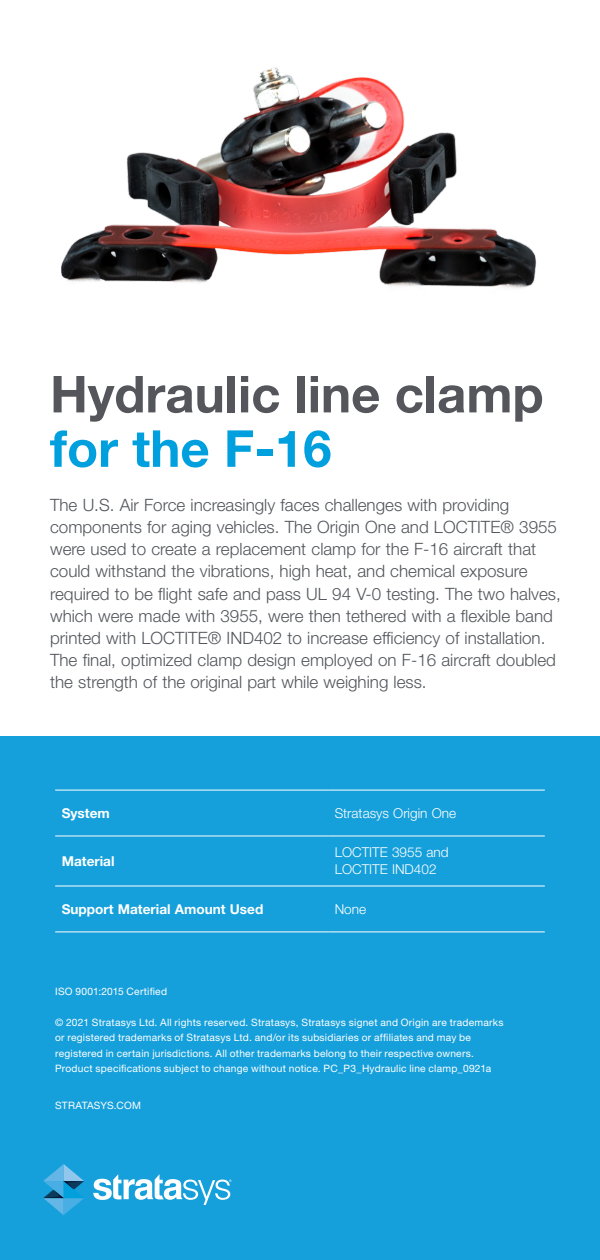
<style>
.page{position:relative;width:600px;height:1260px;background:#fff}
.page>*{position:absolute;margin:0;border:0;box-sizing:border-box;transform-origin:0 0}
.t1{font:700 51px "Helvetica Neue LT Std";color:#54565b}
.t2{font:700 51px "Helvetica Neue LT Std";color:#00a0df}
.t3{font:300 17px/22.1px "Helvetica Neue LT Std";color:#52555b}
.t4{font:300 13.6px/17px "Helvetica Neue LT Std";color:#fff}
.t5{font:700 13.6px "Helvetica Neue LT Std";color:#fff}
.t6{font:10.2px/15.3px "Helvetica Neue LT Std";letter-spacing:.02em;color:#fff}
</style>
<div class="page">
<div style="left:0;top:737px;width:600px;height:523px;background:#16a0db"></div>
<svg style="left:93px;top:1174px;width:139px;height:31px"></svg>
<svg style="left:43px;top:1164px;width:41px;height:51px"></svg>
<hr style="left:55px;top:790px;width:273px;height:1px;background:#fff">
<hr style="left:328px;top:790px;width:217px;height:1px;background:#fff">
<hr style="left:55px;top:836px;width:273px;height:1px;background:#fff">
<hr style="left:328px;top:836px;width:217px;height:1px;background:#fff">
<hr style="left:55px;top:886px;width:273px;height:1px;background:#fff">
<hr style="left:328px;top:886px;width:217px;height:1px;background:#fff">
<hr style="left:55px;top:931px;width:273px;height:1px;background:#fff">
<hr style="left:328px;top:931px;width:217px;height:1px;background:#fff">
<img style="left:61px;top:67px;width:476px;height:222px">
<h1 class="t1" style="left:50px;top:363px;width:495px">Hydraulic line clamp</h1>
<h1 class="t2" style="left:50px;top:417px;width:283px">for the F-16</h1>
<p class="t3" style="left:50px;top:494px;width:512px">The U.S. Air Force increasingly faces challenges with providing components for aging vehicles. The Origin One and LOCTITE® 3955 were used to create a replacement clamp for the F-16 aircraft that could withstand the vibrations, high heat, and chemical exposure required to be flight safe and pass UL 94 V-0 testing. The two halves, which were made with 3955, were then tethered with a flexible band printed with LOCTITE® IND402 to increase efficiency of installation.<br>The final, optimized clamp design employed on F-16 aircraft doubled the strength of the original part while weighing less.</p>
<p class="t5" style="left:62px;top:805px;width:50px">System</p>
<p class="t4" style="left:335px;top:804px;width:123px">Stratasys Origin One</p>
<p class="t5" style="left:62px;top:853px;width:54px">Material</p>
<p class="t4" style="left:335px;top:844px;width:115px">LOCTITE 3955 and<br>LOCTITE IND402</p>
<p class="t5" style="left:62px;top:901px;width:203px">Support Material Amount Used</p>
<p class="t4" style="left:335px;top:900px;width:33px">None</p>
<p class="t6" style="left:55px;top:984px;width:113px">ISO 9001:2015 Certified</p>
<p class="t6" style="left:55px;top:1015px;width:450px">© 2021 Stratasys Ltd. All rights reserved. Stratasys, Stratasys signet and Origin are trademarks or registered trademarks of Stratasys Ltd. and/or its subsidiaries or affiliates and may be registered in certain jurisdictions. All other trademarks belong to their respective owners.<br>Product specifications subject to change without notice. PC_P3_Hydraulic line clamp_0921a</p>
<p class="t6" style="left:55px;top:1098px;width:87px">STRATASYS.COM</p>
</div>
